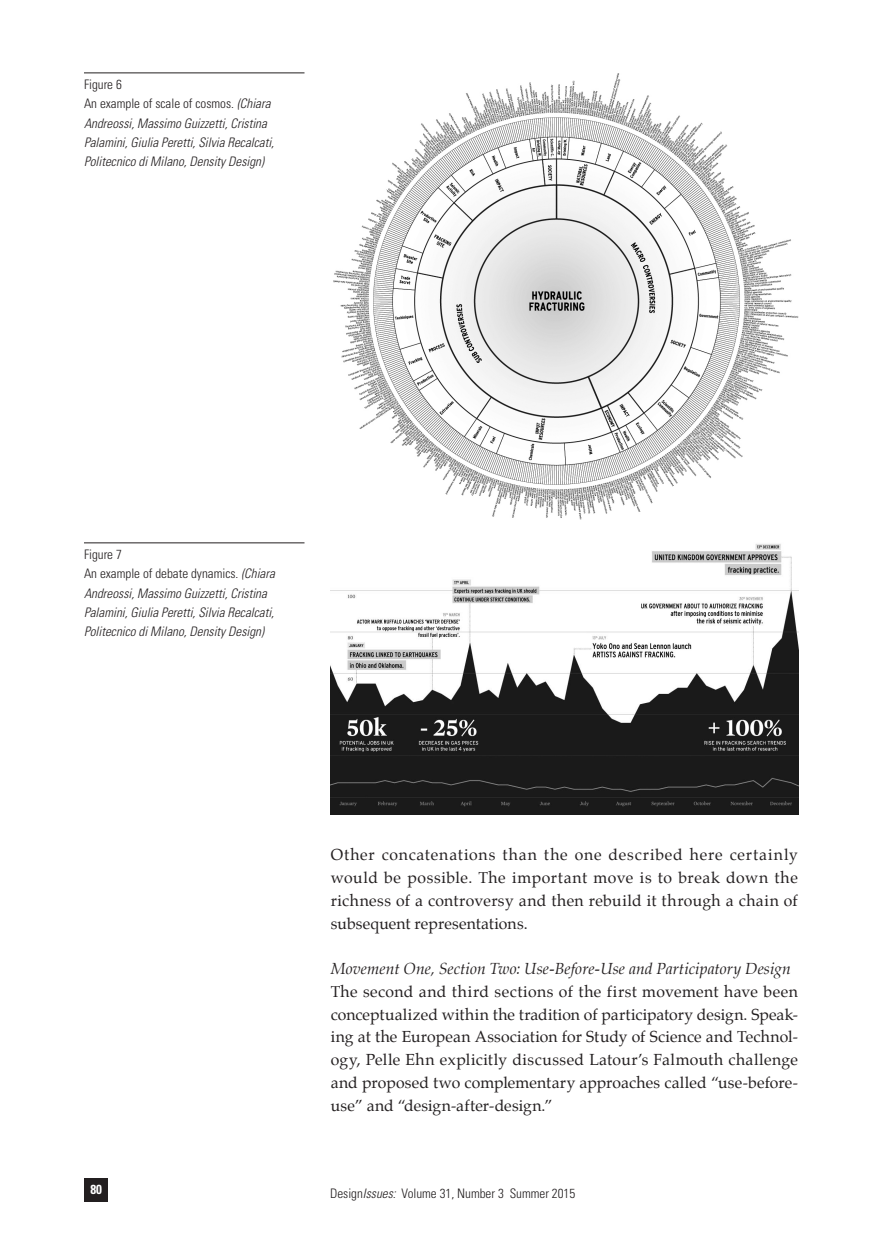
<style>
.page{position:relative;width:882px;height:1260px;background:#fff}
.page>*{position:absolute;margin:0;border:0;box-sizing:border-box;transform-origin:0 0}
.Head1_5Author{font:15.75px/22.8px "Palatino";letter-spacing:.01em;color:#231f20;text-align:justify}
.Head1_5Author-2{font:italic 15.75px "Palatino";letter-spacing:.005em;color:#231f20}
.CaptionStart{font:italic 300 condensed 13.12px/19.2px "Univers";color:#231f20}
.t1{font:300 condensed 13.12px "Univers";color:#231f20}
.t2{font:700 condensed 13.12px "Univers";color:#fff}
.s1{font-style:normal}
.s2{font-style:italic}
</style>
<div class="page">
<div style="left:85px;top:1179px;width:23px;height:23px;background:#231f20"></div>
<img style="left:333px;top:74px;width:466px;height:446px">
<img style="left:331px;top:544px;width:467px;height:271px">
<hr style="left:84px;top:72px;width:220px;height:1px;background:#231f20">
<hr style="left:84px;top:542px;width:220px;height:1px;background:#231f20">
<p class="CaptionStart" style="left:84px;top:75px;width:192px"><span class="s1">Figure 6<br>An example of scale of cosmos.</span> (Chiara Andreossi, Massimo Guizzetti, Cristina Palamini, Giulia Peretti, Silvia Recalcati, Politecnico di Milano, Density Design)</p>
<p class="CaptionStart" style="left:84px;top:545px;width:192px"><span class="s1">Figure 7<br>An example of debate dynamics.</span> (Chiara Andreossi, Massimo Guizzetti, Cristina Palamini, Giulia Peretti, Silvia Recalcati, Politecnico di Milano, Density Design)</p>
<p class="t2" style="left:90px;top:1182px;width:13px">80</p>
<p class="Head1_5Author" style="left:331px;top:843px;width:469px">Other concatenations than the one described here certainly would be possible. The important move is to break down the richness of a controversy and then rebuild it through a chain of subsequent representations.</p>
<p class="Head1_5Author-2" style="left:331px;top:956px;width:462px">Movement One, Section Two: Use-Before-Use and Participatory Design</p>
<p class="Head1_5Author" style="left:331px;top:980px;width:469px">The second and third sections of the first movement have been conceptualized within the tradition of participatory design. Speak&shy;ing at the European Association for Study of Science and Technol&shy;ogy, Pelle Ehn explicitly discussed Latour’s Falmouth challenge and proposed two complementary approaches called “use-before&shy;use” and “design-after-design.”</p>
<p class="t1" style="left:330px;top:1185px;width:247px">Design<span class="s2">Issues:</span> Volume 31, Number 3 Summer 2015</p>
</div>
